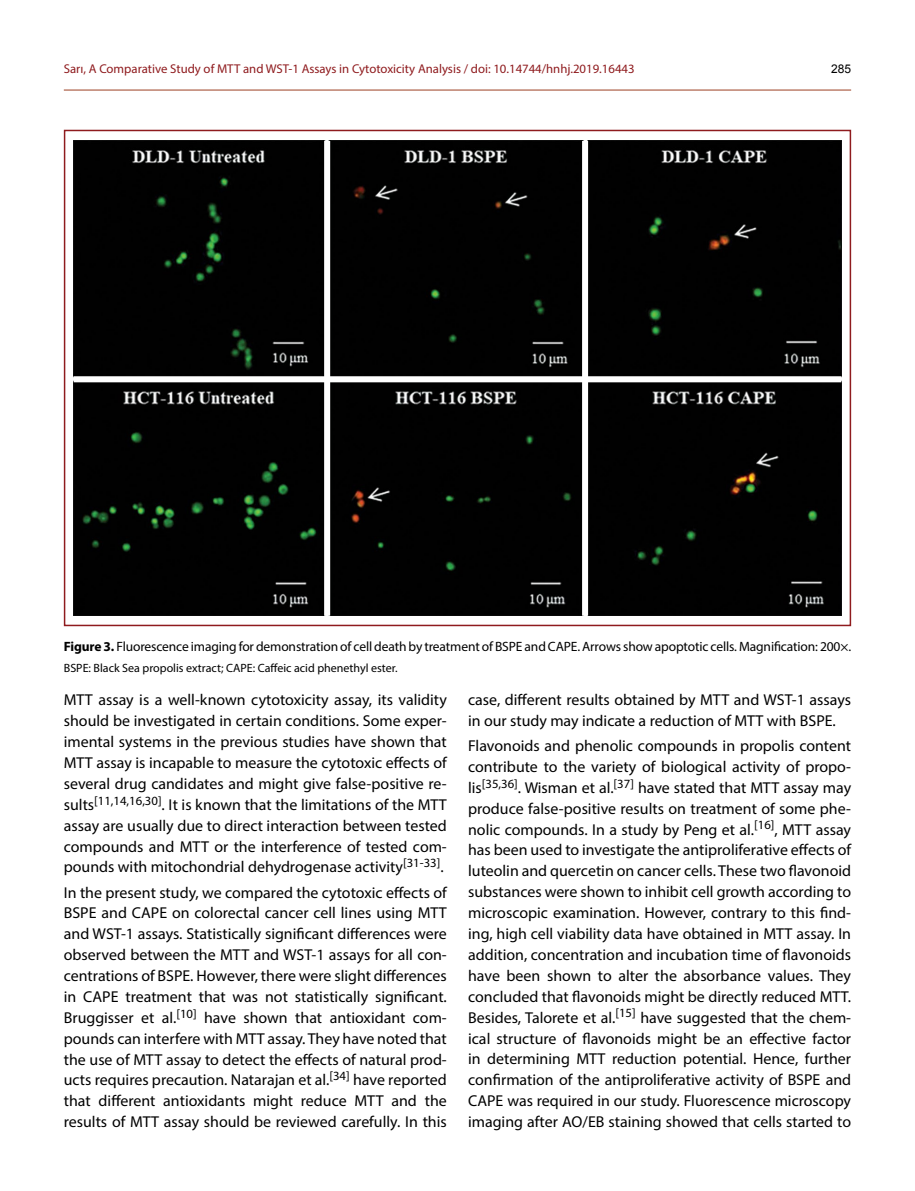
<style>
.page{position:relative;width:915px;height:1191px;background:#fff}
.page>*{position:absolute;margin:0;border:0;box-sizing:border-box;transform-origin:0 0}
.t1{font:15.75px/20.9px "Myriad Pro";color:#000;text-align:justify}
.t2{font:13.5px "Myriad Pro";letter-spacing:-.01em;color:#000}
.t3{font:12.75px "Myriad Pro";color:#8f1b1e}
.t4{font:12px "Myriad Pro";color:#000}
.t5{font:12px "Arial";color:#000}
.s1{font-weight:700}
</style>
<div class="page">
<hr style="left:64px;top:89px;width:786px;height:2px;background:#bd7f6c">
<div style="left:74px;top:141px;width:767px;height:474px;background:#010101"></div>
<div style="left:324px;top:141px;width:6px;height:474px;background:#fff"></div>
<div style="left:582px;top:141px;width:6px;height:474px;background:#fff"></div>
<div style="left:74px;top:376px;width:767px;height:6px;background:#fff"></div>
<p class="t3" style="left:64px;top:61px;width:572px">Sarı, A Comparative Study of MTT and WST-1 Assays in Cytotoxicity Analysis / doi: 10.14744/hnhj.2019.16443</p>
<p class="t5" style="left:830px;top:60px;width:22px">285</p>
<p class="t2" style="left:64px;top:638px;width:788px"><span class="s1">Figure 3.</span> Fluorescence imaging for demonstration of cell death by treatment of BSPE and CAPE. Arrows show apoptotic cells. Magnification: 200×.</p>
<p class="t4" style="left:64px;top:660px;width:335px">BSPE: Black Sea propolis extract; CAPE: Caffeic acid phenethyl ester.</p>
<p class="t1" style="left:64px;top:689px;width:384px">MTT assay is a well-known cytotoxicity assay, its validity should be investigated in certain conditions. Some exper&shy;imental systems in the previous studies have shown that MTT assay is incapable to measure the cytotoxic effects of several drug candidates and might give false-positive re&shy;sults<sup>[11,14,16,30]</sup>. It is known that the limitations of the MTT assay are usually due to direct interaction between tested compounds and MTT or the interference of tested com&shy;pounds with mitochondrial dehydrogenase activity<sup>[31-33]</sup>.</p>
<p class="t1" style="left:64px;top:881px;width:384px">In the present study, we compared the cytotoxic effects of BSPE and CAPE on colorectal cancer cell lines using MTT and WST-1 assays. Statistically significant differences were observed between the MTT and WST-1 assays for all con&shy;centrations of BSPE. However, there were slight differences in CAPE treatment that was not statistically significant.<br>Bruggisser et al.<sup>[10]</sup> have shown that antioxidant com&shy;pounds can interfere with MTT assay. They have noted that the use of MTT assay to detect the effects of natural prod&shy;ucts requires precaution. Natarajan et al.<sup>[34]</sup> have reported that different antioxidants might reduce MTT and the results of MTT assay should be reviewed carefully. In this</p>
<p class="t1" style="left:468px;top:689px;width:384px">case, different results obtained by MTT and WST-1 assays in our study may indicate a reduction of MTT with BSPE.</p>
<p class="t1" style="left:468px;top:735px;width:384px">Flavonoids and phenolic compounds in propolis content contribute to the variety of biological activity of propo&shy;lis<sup>[35,36]</sup>. Wisman et al.<sup>[37]</sup> have stated that MTT assay may produce false-positive results on treatment of some phe&shy;nolic compounds. In a study by Peng et al.<sup>[16]</sup>, MTT assay has been used to investigate the antiproliferative effects of luteolin and quercetin on cancer cells. These two flavonoid substances were shown to inhibit cell growth according to microscopic examination. However, contrary to this find&shy;ing, high cell viability data have obtained in MTT assay. In addition, concentration and incubation time of flavonoids have been shown to alter the absorbance values. They concluded that flavonoids might be directly reduced MTT.<br>Besides, Talorete et al.<sup>[15]</sup> have suggested that the chem&shy;ical structure of flavonoids might be an effective factor in determining MTT reduction potential. Hence, further confirmation of the antiproliferative activity of BSPE and CAPE was required in our study. Fluorescence microscopy imaging after AO/EB staining showed that cells started to</p>
</div>
